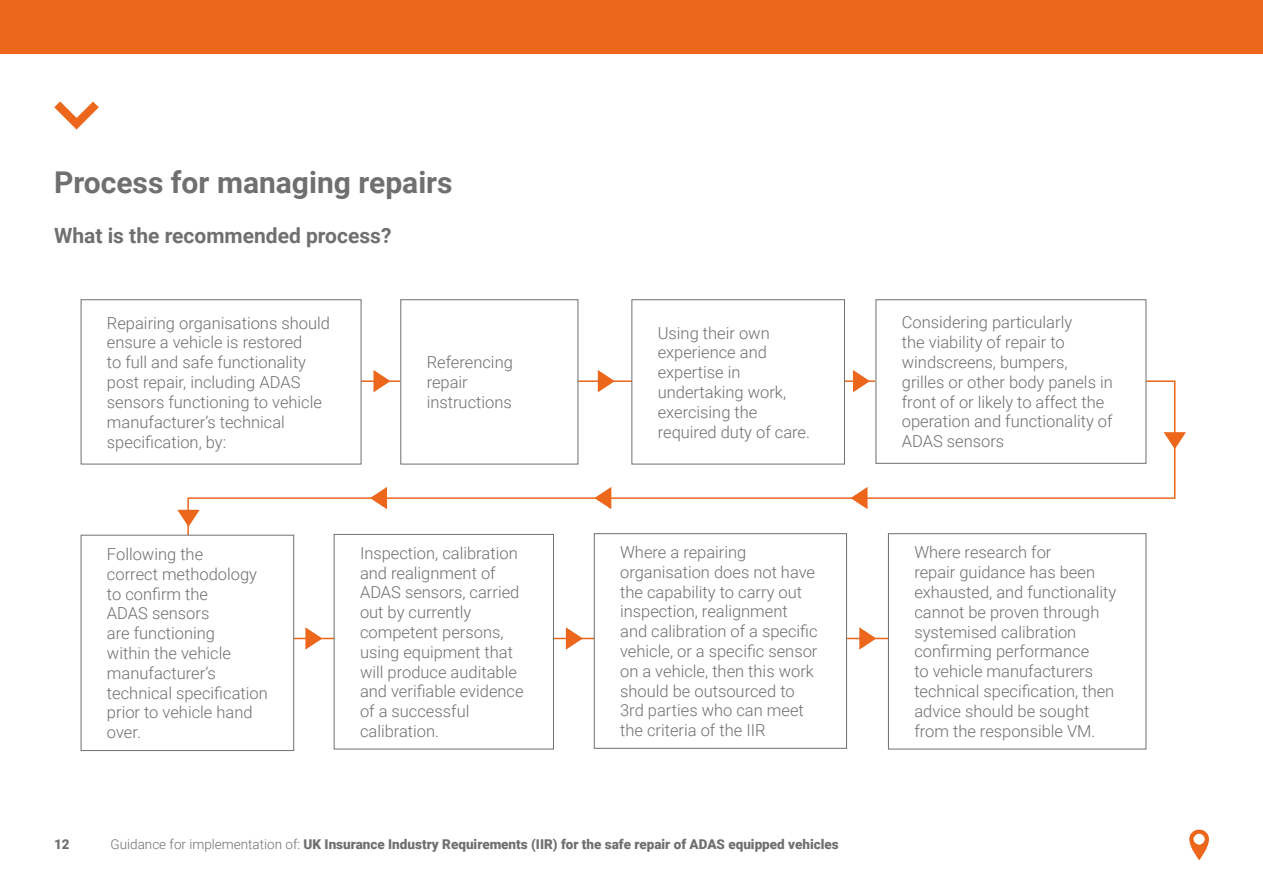
<style>
.page{position:relative;width:1263px;height:893px;background:#fff}
.page>*{position:absolute;margin:0;border:0;box-sizing:border-box;transform-origin:0 0}
.t1{font:700 30px "Roboto";color:#706f6f}
.t2{font:700 21px "Roboto";color:#706f6f}
.t3{font:300 16.5px/19.8px "Roboto";color:#706f6f}
.t4{font:900 13.5px "Roboto";color:#706f6f}
.s1{font-weight:300}
</style>
<div class="page">
<div style="left:0;top:0;width:1263px;height:54px;background:#ec671c"></div>
<svg style="left:54px;top:101px;width:45px;height:29px"></svg>
<svg style="left:102px;top:380px;width:1074px;height:260px"></svg>
<div style="left:81px;top:300px;width:280px;height:164px;background:#fff"></div>
<div style="left:81px;top:299px;width:280px;height:165px;border:1px solid #706f6f"></div>
<div style="left:888px;top:534px;width:258px;height:215px;background:#fff"></div>
<div style="left:888px;top:533px;width:258px;height:216px;border:1px solid #706f6f"></div>
<div style="left:401px;top:300px;width:177px;height:164px;background:#fff"></div>
<div style="left:400px;top:299px;width:178px;height:165px;border:1px solid #706f6f"></div>
<div style="left:594px;top:534px;width:252px;height:214px;background:#fff"></div>
<div style="left:594px;top:533px;width:253px;height:216px;border:1px solid #706f6f"></div>
<div style="left:632px;top:300px;width:212px;height:164px;background:#fff"></div>
<div style="left:631px;top:299px;width:214px;height:165px;border:1px solid #706f6f"></div>
<div style="left:334px;top:534px;width:219px;height:215px;background:#fff"></div>
<div style="left:334px;top:534px;width:220px;height:215px;border:1px solid #706f6f"></div>
<div style="left:876px;top:300px;width:270px;height:163px;background:#fff"></div>
<div style="left:875px;top:299px;width:271px;height:165px;border:1px solid #706f6f"></div>
<div style="left:81px;top:535px;width:213px;height:215px;background:#fff"></div>
<div style="left:81px;top:535px;width:213px;height:216px;border:1px solid #706f6f"></div>
<svg style="left:373px;top:370px;width:17px;height:22px"></svg>
<svg style="left:305px;top:627px;width:17px;height:23px"></svg>
<svg style="left:566px;top:627px;width:17px;height:23px"></svg>
<svg style="left:859px;top:627px;width:17px;height:23px"></svg>
<svg style="left:598px;top:370px;width:17px;height:22px"></svg>
<svg style="left:853px;top:370px;width:17px;height:22px"></svg>
<svg style="left:850px;top:487px;width:17px;height:22px"></svg>
<svg style="left:594px;top:487px;width:17px;height:22px"></svg>
<svg style="left:370px;top:487px;width:17px;height:22px"></svg>
<svg style="left:177px;top:510px;width:23px;height:17px"></svg>
<svg style="left:1163px;top:432px;width:23px;height:17px"></svg>
<svg style="left:1189px;top:830px;width:20px;height:30px"></svg>
<h1 class="t1" style="left:54px;top:161px;width:400px">Process for managing repairs</h1>
<p class="t2" style="left:54px;top:221px;width:339px">What is the recommended process?</p>
<p class="t3" style="left:107px;top:312px;width:224px">Repairing organisations should ensure a vehicle is restored<br>to full and safe functionality post repair, including ADAS sensors functioning to vehicle manufacturer’s technical specification, by:</p>
<p class="t3" style="left:427px;top:352px;width:88px">Referencing repair instructions</p>
<p class="t3" style="left:107px;top:544px;width:162px">Following the<br>correct methodology to confirm the<br>ADAS sensors<br>are functioning<br>within the vehicle manufacturer’s technical specification prior to vehicle hand over.</p>
<p class="t3" style="left:360px;top:542px;width:165px">Inspection, calibration and realignment of<br>ADAS sensors, carried out by currently competent persons, using equipment that will produce auditable and verifiable evidence of a successful calibration.</p>
<p class="t3" style="left:658px;top:322px;width:154px">Using their own experience and expertise in undertaking work, exercising the required duty of care.</p>
<p class="t3" style="left:620px;top:542px;width:199px">Where a repairing organisation does not have the capability to carry out inspection, realignment and calibration of a specific vehicle, or a specific sensor on a vehicle, then this work should be outsourced to<br>3rd parties who can meet the criteria of the IIR</p>
<p class="t4" style="left:54px;top:835px;width:17px">12</p>
<p class="t4" style="left:111px;top:835px;width:730px"><span class="s1">Guidance for implementation of:</span> UK Insurance Industry Requirements (IIR) for the safe repair of ADAS equipped vehicles</p>
<p class="t3" style="left:902px;top:312px;width:212px">Considering particularly<br>the viability of repair to windscreens, bumpers, grilles or other body panels in front of or likely to affect the operation and functionality of<br>ADAS sensors</p>
<p class="t3" style="left:914px;top:542px;width:203px">Where research for<br>repair guidance has been exhausted, and functionality cannot be proven through systemised calibration confirming performance<br>to vehicle manufacturers technical specification, then advice should be sought from the responsible VM.</p>
</div>
